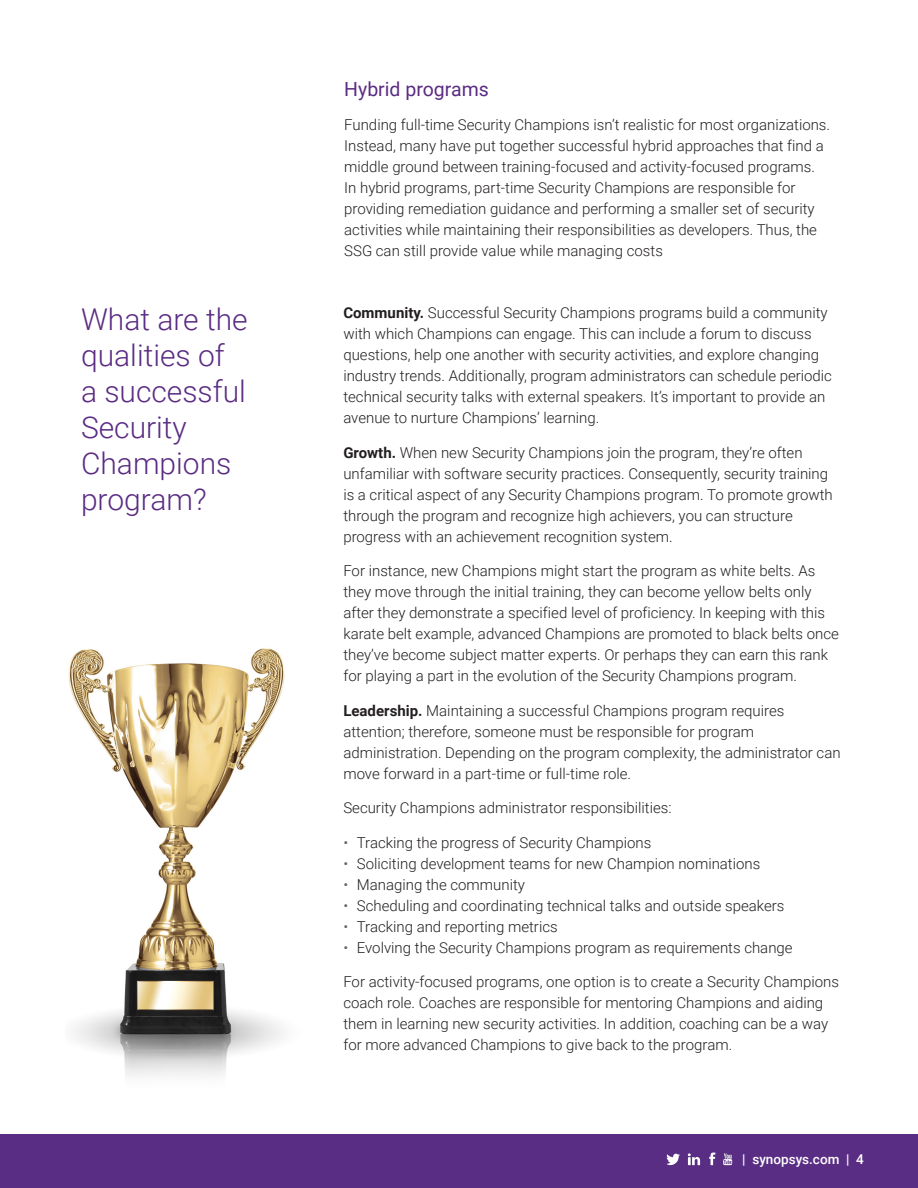
<style>
.page{position:relative;width:918px;height:1188px;background:#fff}
.page>*{position:absolute;margin:0;border:0;box-sizing:border-box;transform-origin:0 0}
.HEADING_1{font:300 30px/36px "Roboto";color:#5b2c83}
.HEADING_2{font:19.5px "Roboto";color:#5b2c83}
.BODY_COPY{font:300 15px/21px "Roboto";color:#231f20}
.t1{font:500 13.5px "Roboto";color:#fff}
.s1{font-weight:700}
.s2{color:#636366}
</style>
<div class="page">
<div style="left:0;top:1134px;width:918px;height:54px;background:#592d84"></div>
<svg style="left:667px;top:1153px;width:13px;height:12px"></svg>
<svg style="left:709px;top:1152px;width:7px;height:13px"></svg>
<svg style="left:723px;top:1153px;width:9px;height:12px"></svg>
<svg style="left:688px;top:1153px;width:12px;height:12px"></svg>
<img style="left:68px;top:648px;width:217px;height:428px">
<p class="HEADING_2" style="left:344px;top:75px;width:146px">Hybrid programs</p>
<p class="BODY_COPY" style="left:344px;top:114px;width:487px">Funding full-time Security Champions isn’t realistic for most organizations.<br>Instead, many have put together successful hybrid approaches that find a middle ground between training-focused and activity-focused programs.<br>In hybrid programs, part-time Security Champions are responsible for providing remediation guidance and performing a smaller set of security activities while maintaining their responsibilities as developers. Thus, the SSG can still provide value while managing costs</p>
<p class="HEADING_1" style="left:81px;top:300px;width:168px">What are the qualities of a successful<br>Security<br>Champions program?</p>
<p class="BODY_COPY" style="left:343px;top:302px;width:490px"><span class="s1">Community.</span> Successful Security Champions programs build a community with which Champions can engage. This can include a forum to discuss questions, help one another with security activities, and explore changing industry trends. Additionally, program administrators can schedule periodic technical security talks with external speakers. It’s important to provide an avenue to nurture Champions’ learning.</p>
<p class="BODY_COPY" style="left:343px;top:441px;width:491px"><span class="s1">Growth.</span> When new Security Champions join the program, they’re often unfamiliar with software security practices. Consequently, security training is a critical aspect of any Security Champions program. To promote growth through the program and recognize high achievers, you can structure progress with an achievement recognition system.</p>
<p class="BODY_COPY" style="left:343px;top:560px;width:497px">For instance, new Champions might start the program as white belts. As they move through the initial training, they can become yellow belts only after they demonstrate a specified level of proficiency. In keeping with this karate belt example, advanced Champions are promoted to black belts once they’ve become subject matter experts. Or perhaps they can earn this rank for playing a part in the evolution of the Security Champions program.</p>
<p class="BODY_COPY" style="left:343px;top:699px;width:499px"><span class="s1">Leadership.</span> Maintaining a successful Champions program requires attention; therefore, someone must be responsible for program administration. Depending on the program complexity, the administrator can move forward in a part-time or full-time role.</p>
<p class="BODY_COPY" style="left:343px;top:797px;width:330px">Security Champions administrator responsibilities:</p>
<p class="BODY_COPY" style="left:343px;top:831px;width:309px"><span class="s2">•</span> Tracking the progress of Security Champions</p>
<p class="BODY_COPY" style="left:343px;top:852px;width:418px"><span class="s2">•</span> Soliciting development teams for new Champion nominations</p>
<p class="BODY_COPY" style="left:343px;top:873px;width:183px"><span class="s2">•</span> Managing the community</p>
<p class="BODY_COPY" style="left:343px;top:894px;width:443px"><span class="s2">•</span> Scheduling and coordinating technical talks and outside speakers</p>
<p class="BODY_COPY" style="left:343px;top:915px;width:216px"><span class="s2">•</span> Tracking and reporting metrics</p>
<p class="BODY_COPY" style="left:343px;top:936px;width:451px"><span class="s2">•</span> Evolving the Security Champions program as requirements change</p>
<p class="BODY_COPY" style="left:343px;top:971px;width:497px">For activity-focused programs, one option is to create a Security Champions coach role. Coaches are responsible for mentoring Champions and aiding them in learning new security activities. In addition, coaching can be a way for more advanced Champions to give back to the program.</p>
<p class="t1" style="left:742px;top:1149px;width:123px">| synopsys.com | 4</p>
</div>
